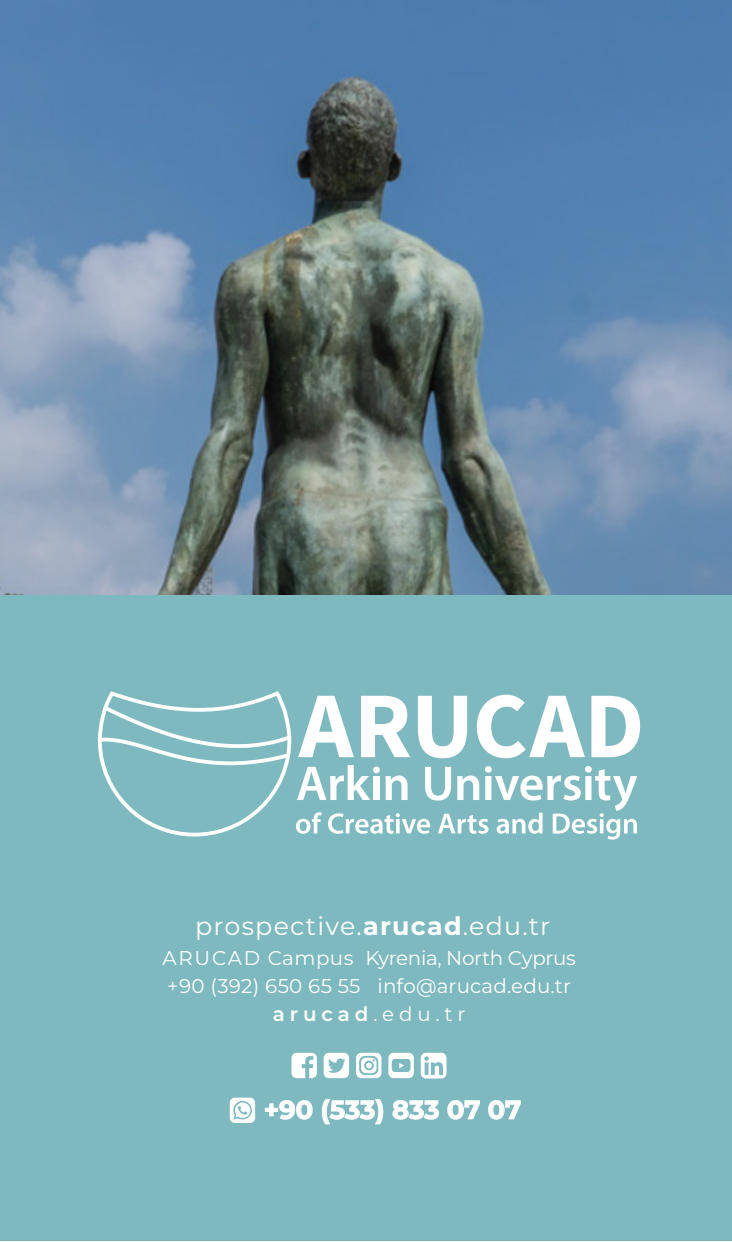
<style>
.page{position:relative;width:732px;height:1242px;background:#fff}
.page>*{position:absolute;margin:0;border:0;box-sizing:border-box;transform-origin:0 0}
.t1{font:700 25.8px "Montserrat";letter-spacing:-.005em;color:#fff}
.t2{font:25.2px "Montserrat";letter-spacing:.05em;color:#fff}
.t3{font:19.8px/27.9px "Montserrat";letter-spacing:.01em;color:#fff;text-align:center}
.s1{font-weight:700}
.s2{font-weight:600}
</style>
<div class="page">
<img style="left:0;top:0;width:731px;height:596px">
<div style="left:0;top:596px;width:731px;height:645px;background:#7eb9bf"></div>
<svg style="left:98px;top:691px;width:542px;height:149px"></svg>
<div style="left:373px;top:767px;width:7px;height:6px;background:#fff;border-radius:50%"></div>
<svg style="left:230px;top:1098px;width:25px;height:25px"></svg>
<svg style="left:265px;top:1100px;width:47px;height:19px"></svg>
<svg style="left:322px;top:1100px;width:61px;height:24px"></svg>
<svg style="left:393px;top:1100px;width:45px;height:19px"></svg>
<svg style="left:448px;top:1100px;width:31px;height:19px"></svg>
<svg style="left:488px;top:1100px;width:32px;height:19px"></svg>
<svg style="left:356px;top:1053px;width:25px;height:25px"></svg>
<svg style="left:291px;top:1053px;width:26px;height:25px"></svg>
<svg style="left:323px;top:1053px;width:26px;height:25px"></svg>
<svg style="left:388px;top:1053px;width:26px;height:25px"></svg>
<svg style="left:420px;top:1053px;width:26px;height:26px"></svg>
<p class="t2" style="left:195px;top:908px;width:357px">prospective.<span class="s1">arucad</span>.edu.tr</p>
<p class="t3" style="left:162px;top:943px;width:415px">ARUCAD Campus Kyrenia, North Cyprus +90 (392) 650 65 55 info@arucad.edu.tr <span class="s2">arucad</span>.edu.tr</p>
<h1 class="t1" style="left:264px;top:1094px;width:259px">+90 (533) 833 07 07</h1>
</div>
